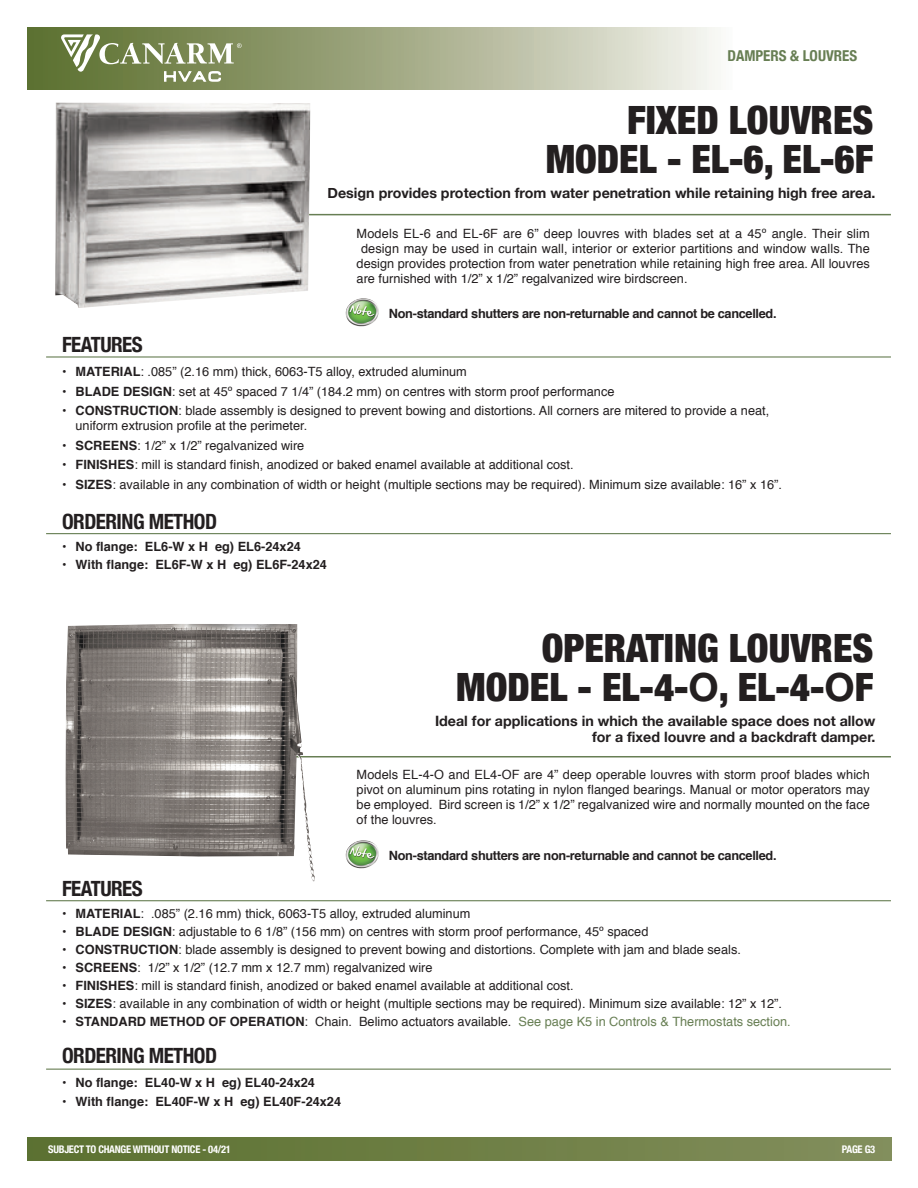
<style>
.page{position:relative;width:918px;height:1188px;background:#fff}
.page>*{position:absolute;margin:0;border:0;box-sizing:border-box;transform-origin:0 0}
.t1{font:900 condensed 39px "Helvetica Neue";color:#231f20}
.t2{font:700 condensed 21px "Helvetica Neue";letter-spacing:-.025em;color:#231f20}
.t3{font:700 condensed 15px "Helvetica Neue";color:#677e53}
.t4{font:700 14.25px/16.5px "Helvetica Neue";color:#231f20;text-align:right}
.t5{font:12.75px/15px "Helvetica";color:#231f20;text-align:justify}
.t6{font:700 12.75px "Helvetica";color:#231f20}
.t7{font:700 12.75px "Helvetica";letter-spacing:-.025em;color:#231f20}
.t8{font:12.75px "Helvetica";color:#677e53}
.t9{font:700 condensed 10.5px "Helvetica Neue";letter-spacing:-.025em;color:#fff}
.s1{font-weight:700}
.s2{font-weight:400}
.s3{font-family:"Helvetica Neue LT Std";font-weight:700;font-stretch:normal}
.s4{color:#231f20}
.s5{font-weight:700;color:#231f20}
</style>
<div class="page">
<div style="left:27px;top:27px;width:705px;height:62px;background:linear-gradient(to right,#546824,#f2f0eb)"></div>
<div style="left:27px;top:1138px;width:864px;height:23px;background:linear-gradient(to right,#5a702f,#828e5b)"></div>
<hr style="left:280px;top:214px;width:611px;height:1px;background:#677e53">
<hr style="left:46px;top:356px;width:845px;height:2px;background:#677e53">
<hr style="left:46px;top:533px;width:845px;height:1px;background:#677e53">
<img style="left:55px;top:103px;width:255px;height:205px">
<img style="left:345px;top:298px;width:34px;height:29px">
<hr style="left:280px;top:756px;width:611px;height:1px;background:#677e53">
<hr style="left:46px;top:900px;width:845px;height:1px;background:#677e53">
<hr style="left:46px;top:1069px;width:845px;height:1px;background:#677e53">
<img style="left:345px;top:840px;width:34px;height:29px">
<img style="left:66px;top:624px;width:249px;height:257px">
<svg style="left:61px;top:34px;width:181px;height:48px;background:#8f9c6f"></svg>
<p class="t3" style="left:727px;top:47px;width:131px">DAMPERS &amp; LOUVRES</p>
<p class="t1" style="left:627px;top:96px;width:248px">FIXED LOUVRES</p>
<p class="t1" style="left:546px;top:135px;width:329px">MODEL - EL-6, EL-6F</p>
<p class="t4" style="left:328px;top:184px;width:550px">Design provides protection from water penetration while retaining high free area.</p>
<p class="t5" style="left:357px;top:227px;width:515px">Models EL-6 and EL-6F are 6” deep louvres with blades set at a 45º angle. Their slim</p>
<p class="t5" style="left:361px;top:242px;width:510px">design may be used in curtain wall, interior or exterior partitions and window walls. The</p>
<p class="t5" style="left:357px;top:257px;width:515px">design provides protection from water penetration while retaining high free area. All louvres</p>
<p class="t5" style="left:357px;top:272px;width:332px">are furnished with 1/2” x 1/2” regalvanized wire birdscreen.</p>
<p class="t7" style="left:389px;top:308px;width:389px">Non-standard shutters are non-returnable and cannot be cancelled.</p>
<p class="t2" style="left:62px;top:332px;width:82px">FEATURES</p>
<p class="t5" style="left:62px;top:365px;width:406px">• <span class="s1">MATERIAL</span>: .085” (2.16 mm) thick, 6063-T5 alloy, extruded aluminum</p>
<p class="t5" style="left:62px;top:385px;width:554px">• <span class="s1">BLADE DESIGN</span>: set at 45º spaced 7 1/4” (184.2 mm) on centres with storm proof performance</p>
<p class="t5" style="left:62px;top:404px;width:709px">• <span class="s1">CONSTRUCTION</span>: blade assembly is designed to prevent bowing and distortions. All corners are mitered to provide a neat,</p>
<p class="t5" style="left:76px;top:419px;width:233px">uniform extrusion profile at the perimeter.</p>
<p class="t5" style="left:62px;top:439px;width:244px">• <span class="s1">SCREENS</span>: 1/2” x 1/2” regalvanized wire</p>
<p class="t5" style="left:62px;top:458px;width:513px">• <span class="s1">FINISHES</span>: mill is standard finish, anodized or baked enamel available at additional cost.</p>
<p class="t5" style="left:62px;top:478px;width:721px">• <span class="s1">SIZES</span>: available in any combination of width or height (multiple sections may be required). Minimum size available: 16” x 16”.</p>
<p class="t2" style="left:62px;top:508px;width:157px">ORDERING METHOD</p>
<p class="t6" style="left:62px;top:541px;width:240px"><span class="s2">•</span> No flange: EL6-W x H eg) EL6-24x24</p>
<p class="t6" style="left:62px;top:559px;width:266px"><span class="s2">•</span> With flange: EL6F-W x H eg) EL6F-24x24</p>
<p class="t1" style="left:542px;top:624px;width:333px">OPERATING LOUVRES</p>
<p class="t1" style="left:456px;top:663px;width:419px">MODEL - EL-4-<span class="s3">O</span>, EL-4-<span class="s3">O</span>F</p>
<p class="t4" style="left:435px;top:712px;width:442px">Ideal for applications in which the available space does not allow for a fixed louvre and a backdraft damper.</p>
<p class="t5" style="left:357px;top:768px;width:515px">Models EL-4-O and EL4-OF are 4” deep operable louvres with storm proof blades which pivot on aluminum pins rotating in nylon flanged bearings. Manual or motor operators may be employed. Bird screen is 1/2” x 1/2” regalvanized wire and normally mounted on the face of the louvres.</p>
<p class="t7" style="left:389px;top:850px;width:389px">Non-standard shutters are non-returnable and cannot be cancelled.</p>
<p class="t2" style="left:62px;top:876px;width:82px">FEATURES</p>
<p class="t5" style="left:62px;top:907px;width:410px">• <span class="s1">MATERIAL</span>: .085” (2.16 mm) thick, 6063-T5 alloy, extruded aluminum</p>
<p class="t5" style="left:62px;top:925px;width:588px">• <span class="s1">BLADE DESIGN</span>: adjustable to 6 1/8” (156 mm) on centres with storm proof performance, 45º spaced</p>
<p class="t5" style="left:62px;top:943px;width:680px">• <span class="s1">CONSTRUCTION</span>: blade assembly is designed to prevent bowing and distortions. Complete with jam and blade seals.</p>
<p class="t5" style="left:62px;top:961px;width:372px">• <span class="s1">SCREENS</span>: 1/2” x 1/2” (12.7 mm x 12.7 mm) regalvanized wire</p>
<p class="t5" style="left:62px;top:979px;width:513px">• <span class="s1">FINISHES</span>: mill is standard finish, anodized or baked enamel available at additional cost.</p>
<p class="t5" style="left:62px;top:997px;width:721px">• <span class="s1">SIZES</span>: available in any combination of width or height (multiple sections may be required). Minimum size available: 12” x 12”.</p>
<p class="t8" style="left:62px;top:1016px;width:730px"><span class="s4">•</span> <span class="s5">STANDARD METHOD OF OPERATION</span><span class="s4">: Chain. Belimo actuators available.</span> See page K5 in Controls &amp; Thermostats section.</p>
<p class="t2" style="left:62px;top:1042px;width:157px">ORDERING METHOD</p>
<p class="t6" style="left:62px;top:1077px;width:254px"><span class="s2">•</span> No flange: EL40-W x H eg) EL40-24x24</p>
<p class="t6" style="left:62px;top:1096px;width:281px"><span class="s2">•</span> With flange: EL40F-W x H eg) EL40F-24x24</p>
<p class="t9" style="left:48px;top:1143px;width:184px">SUBJECT TO CHANGE WITHOUT NOTICE - 04/21</p>
<p class="t9" style="left:842px;top:1143px;width:35px">PAGE G3</p>
</div>
